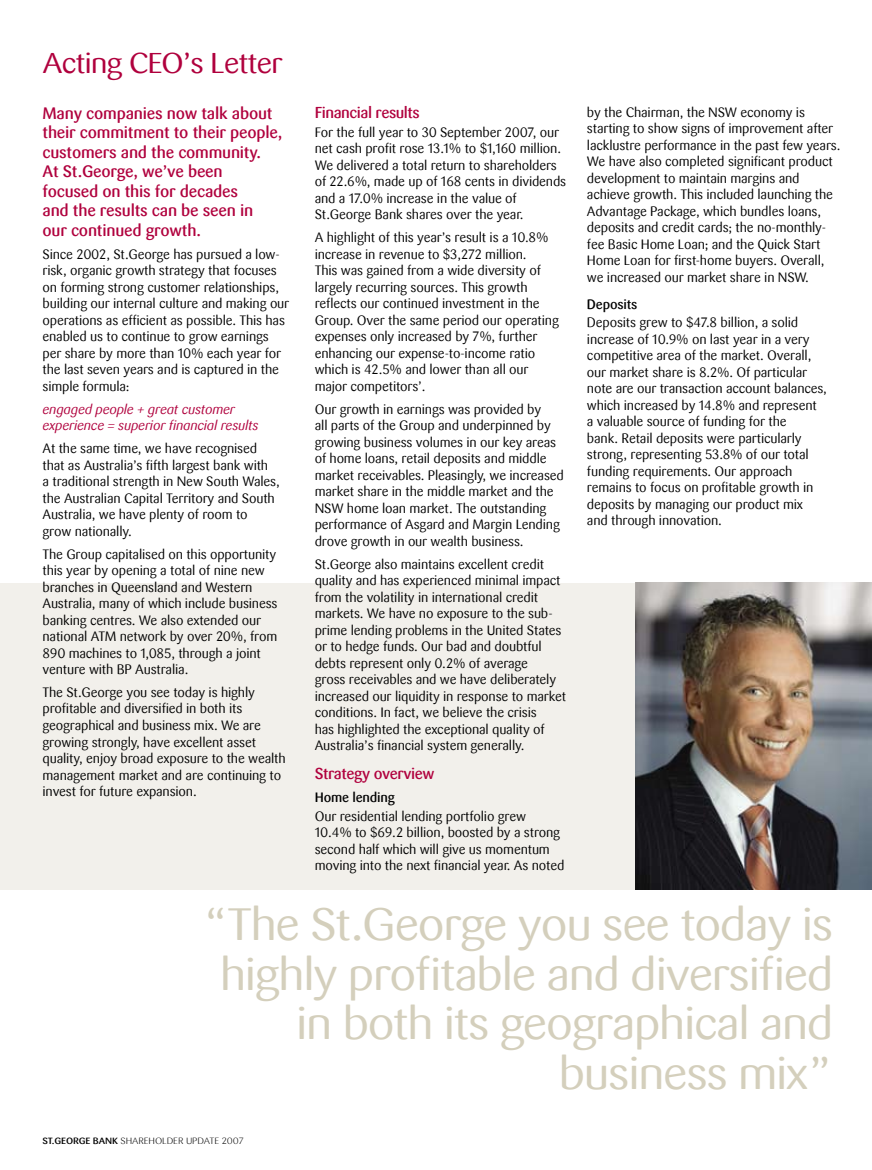
<style>
.page{position:relative;width:872px;height:1170px;background:#fff}
.page>*{position:absolute;margin:0;border:0;box-sizing:border-box;transform-origin:0 0}
.t1{font:45px/49.5px "STG Sari";letter-spacing:-.04em;color:#d4cfbc;text-align:right;scale:1.1 1}
.t2{font:28.5px "STG Sari";letter-spacing:-.04em;color:#b0003d;scale:1.1 1}
.t3{font:500 16.5px/19.5px "STG Sari";letter-spacing:-.015em;color:#b0003d}
.t4{font:500 15.75px "STG Sari";letter-spacing:-.03em;color:#b0003d}
.t5{font:13.5px/16.5px "STG Sari";letter-spacing:-.015em;color:#000}
.t6{font:italic 13.5px/16.5px "STG Sari";letter-spacing:-.015em;color:#b0003d}
.t7{font:500 13.5px "STG Sari";letter-spacing:-.015em;color:#000}
.t8{font:300 9px "STG Sari";letter-spacing:-.01em;color:#000;scale:1.1 1}
.s1{font-weight:500}
</style>
<div class="page">
<div style="left:0;top:583px;width:872px;height:306px;background:#f2f0eb"></div>
<img style="left:636px;top:583px;width:236px;height:306px">
<h2 class="t2" style="left:43px;top:46px;width:220px">Acting CEO’s Letter</h2>
<p class="t3" style="left:43px;top:103px;width:241px">Many companies now talk about their commitment to their people, customers and the community.<br>At St.George, we’ve been focused on this for decades<br>and the results can be seen in<br>our continued growth.</p>
<p class="t5" style="left:43px;top:246px;width:248px">Since 2002, St.George has pursued a low&shy;risk, organic growth strategy that focuses on forming strong customer relationships, building our internal culture and making our operations as efficient as possible. This has enabled us to continue to grow earnings per share by more than 10% each year for the last seven years and is captured in the simple formula:</p>
<p class="t6" style="left:43px;top:401px;width:217px">engaged people + great customer experience = superior financial results</p>
<p class="t5" style="left:43px;top:440px;width:239px">At the same time, we have recognised that as Australia’s fifth largest bank with<br>a traditional strength in New South Wales, the Australian Capital Territory and South Australia, we have plenty of room to grow nationally.</p>
<p class="t5" style="left:43px;top:545px;width:236px">The Group capitalised on this opportunity this year by opening a total of nine new branches in Queensland and Western Australia, many of which include business banking centres. We also extended our national ATM network by over 20%, from 890 machines to 1,085, through a joint venture with BP Australia.</p>
<p class="t5" style="left:43px;top:684px;width:245px">The St.George you see today is highly profitable and diversified in both its geographical and business mix. We are growing strongly, have excellent asset quality, enjoy broad exposure to the wealth management market and are continuing to invest for future expansion.</p>
<p class="t4" style="left:315px;top:103px;width:107px">Financial results</p>
<p class="t5" style="left:315px;top:124px;width:253px">For the full year to 30 September 2007, our net cash profit rose 13.1% to $1,160 million.<br>We delivered a total return to shareholders of 22.6%, made up of 168 cents in dividends and a 17.0% increase in the value of St.George Bank shares over the year.</p>
<p class="t5" style="left:315px;top:229px;width:246px">A highlight of this year’s result is a 10.8% increase in revenue to $3,272 million.<br>This was gained from a wide diversity of largely recurring sources. This growth reflects our continued investment in the Group. Over the same period our operating expenses only increased by 7%, further enhancing our expense-to-income ratio which is 42.5% and lower than all our major competitors’.</p>
<p class="t5" style="left:315px;top:401px;width:251px">Our growth in earnings was provided by<br>all parts of the Group and underpinned by growing business volumes in our key areas of home loans, retail deposits and middle market receivables. Pleasingly, we increased market share in the middle market and the NSW home loan market. The outstanding performance of Asgard and Margin Lending drove growth in our wealth business.</p>
<p class="t5" style="left:315px;top:556px;width:253px">St.George also maintains excellent credit quality and has experienced minimal impact from the volatility in international credit markets. We have no exposure to the sub&shy;prime lending problems in the United States or to hedge funds. Our bad and doubtful debts represent only 0.2% of average<br>gross receivables and we have deliberately increased our liquidity in response to market conditions. In fact, we believe the crisis<br>has highlighted the exceptional quality of Australia’s financial system generally.</p>
<p class="t4" style="left:315px;top:764px;width:121px">Strategy overview</p>
<p class="t7" style="left:315px;top:789px;width:82px">Home lending</p>
<p class="t5" style="left:315px;top:807px;width:251px">Our residential lending portfolio grew 10.4% to $69.2 billion, boosted by a strong second half which will give us momentum moving into the next financial year. As noted</p>
<p class="t5" style="left:587px;top:104px;width:255px">by the Chairman, the NSW economy is starting to show signs of improvement after lacklustre performance in the past few years.<br>We have also completed significant product development to maintain margins and achieve growth. This included launching the Advantage Package, which bundles loans, deposits and credit cards; the no-monthly&shy;fee Basic Home Loan; and the Quick Start Home Loan for first-home buyers. Overall, we increased our market share in NSW.</p>
<p class="t7" style="left:587px;top:296px;width:52px">Deposits</p>
<p class="t5" style="left:587px;top:314px;width:241px">Deposits grew to $47.8 billion, a solid increase of 10.9% on last year in a very competitive area of the market. Overall, our market share is 8.2%. Of particular note are our transaction account balances, which increased by 14.8% and represent<br>a valuable source of funding for the<br>bank. Retail deposits were particularly strong, representing 53.8% of our total funding requirements. Our approach remains to focus on profitable growth in deposits by managing our product mix and through innovation.</p>
<h1 class="t1" style="left:202px;top:900px;width:575px">“The St.George you see today is highly profitable and diversified in both its geographical and business mix”</h1>
<p class="t8" style="left:43px;top:1136px;width:184px"><span class="s1">St.George Bank</span> SHAREHOLDER UPDATE 2007</p>
</div>
